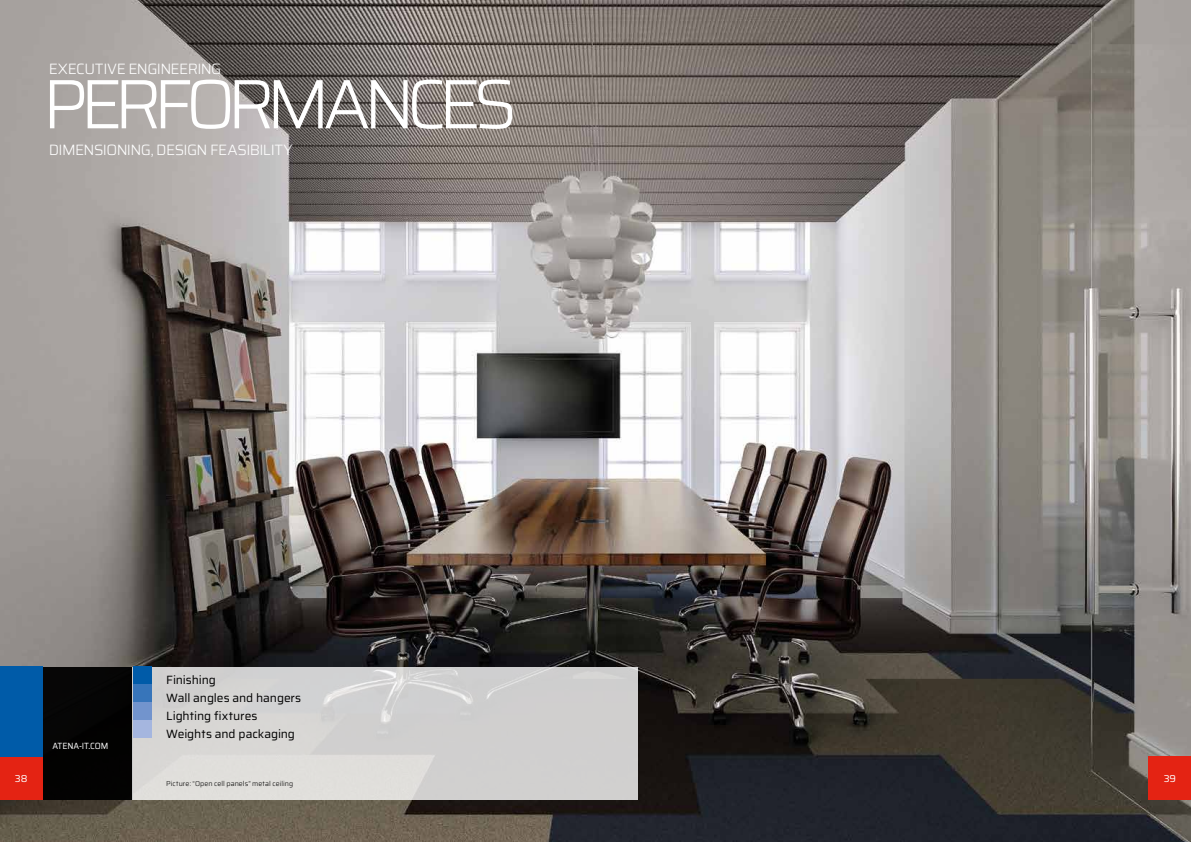
<style>
.page{position:relative;width:1191px;height:842px;background:#fff}
.page>*{position:absolute;margin:0;border:0;box-sizing:border-box;transform-origin:0 0}
.t1{font:300 70px "Saira";letter-spacing:-.115em;color:#fff}
.t2{font:300 15px "Saira";letter-spacing:-.04em;color:#fff}
.t3{font:12px/18px "Saira";letter-spacing:-.01em;color:#000}
.t4{font:10px "Saira";color:#fff}
.t5{font:9px "Saira";letter-spacing:-.015em;color:#fff;scale:.93 1}
.t6{font:300 7px "Saira";letter-spacing:.005em;color:#000}
</style>
<div class="page">
<img style="left:0;top:0;width:1191px;height:842px">
<div style="left:1148px;top:756px;width:43px;height:43px;background:#e42313"></div>
<div style="left:0;top:667px;width:133px;height:132px;background:#000"></div>
<div style="left:133px;top:667px;width:505px;height:132px;background:linear-gradient(to right,#dad9d7,#cfcece)"></div>
<div style="left:0;top:756px;width:43px;height:43px;background:#e42313"></div>
<div style="left:0;top:667px;width:43px;height:90px;background:#005ba8"></div>
<div style="left:133px;top:684px;width:18px;height:18px;background:#3775ba"></div>
<div style="left:133px;top:720px;width:18px;height:18px;background:#a5b6df"></div>
<div style="left:133px;top:666px;width:18px;height:18px;background:#005ba8"></div>
<div style="left:133px;top:702px;width:18px;height:18px;background:#7294cd"></div>
<p class="t2" style="left:49px;top:57px;width:174px">EXECUTIVE ENGINEERING</p>
<h1 class="t1" style="left:43px;top:52px;width:476px">PERFORMANCES</h1>
<p class="t2" style="left:49px;top:139px;width:245px">DIMENSIONING, DESIGN FEASIBILITY</p>
<p class="t5" style="left:52px;top:739px;width:62px">ATENA-IT.COM</p>
<p class="t3" style="left:166px;top:671px;width:137px">Finishing<br>Wall angles and hangers<br>Lighting fixtures<br>Weights and packaging</p>
<p class="t4" style="left:15px;top:771px;width:14px">38</p>
<p class="t4" style="left:1163px;top:771px;width:14px">39</p>
<p class="t6" style="left:166px;top:779px;width:129px">Picture: “Open cell panels” metal ceiling</p>
</div>
